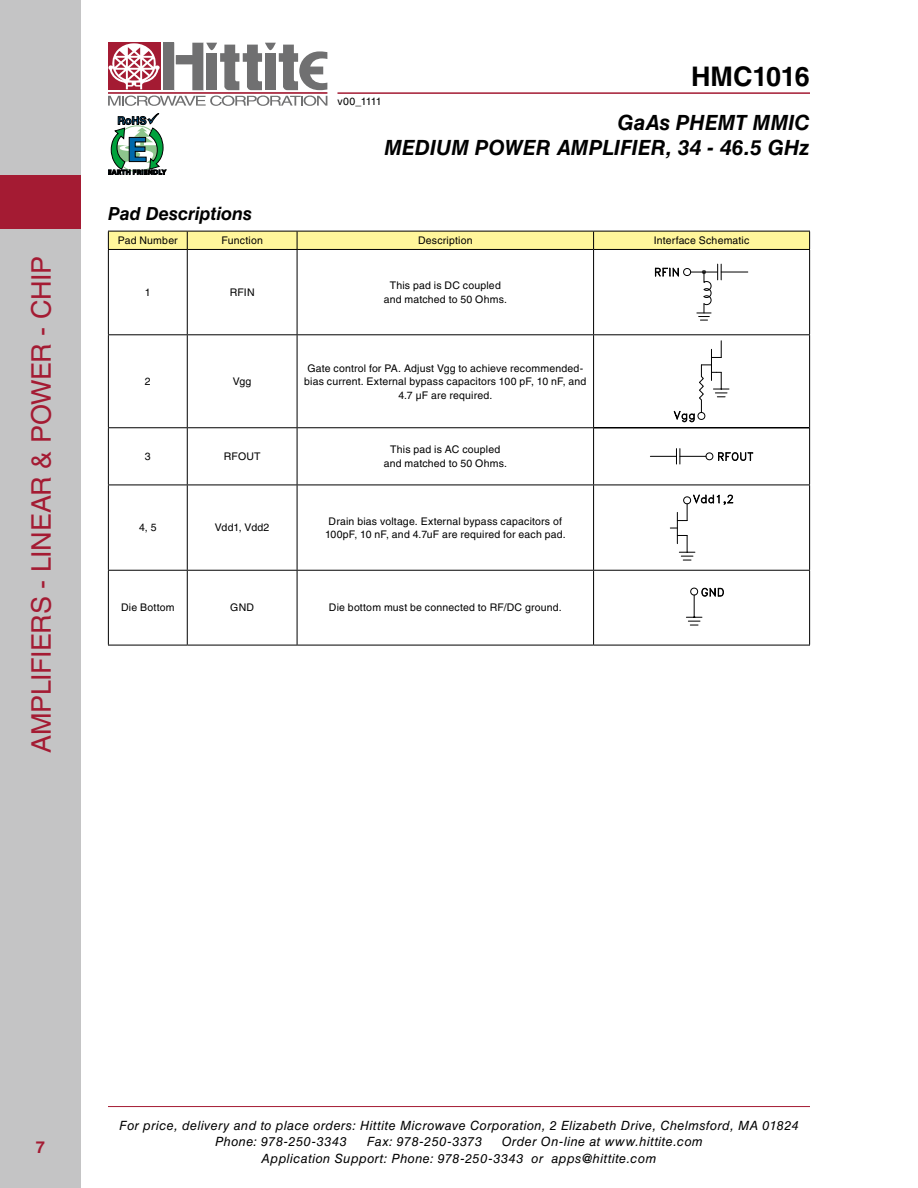
<style>
.page{position:relative;width:918px;height:1188px;background:#fff}
.page>*{position:absolute;margin:0;border:0;box-sizing:border-box;transform-origin:0 0}
.t1{font:27px "Helvetica LT Std";letter-spacing:-.015em;color:#a41b33}
.t2{font:700 27px "Helvetica LT Std";letter-spacing:-.015em;color:#000}
.t3{font:italic 700 21px/25.2px "Helvetica LT Std";letter-spacing:.005em;color:#000;text-align:right}
.t4{font:italic 700 18px "Helvetica LT Std";letter-spacing:-.005em;color:#000}
.t5{font:700 16.5px "Helvetica LT Std";color:#a41b33}
.t6{font:italic 12.75px/16.5px "Helvetica LT Std";letter-spacing:.035em;color:#000}
.t7{font:10.5px/13.5px "Helvetica LT Std";letter-spacing:.015em;color:#000;text-align:center}
</style>
<div class="page">
<hr style="left:108px;top:1106px;width:702px;height:1px;background:#a41b33">
<hr style="left:338px;top:92px;width:472px;height:2px;background:#a41b33">
<div style="left:163px;top:43px;width:11px;height:47px;background:#707071"></div>
<div style="left:108px;top:43px;width:52px;height:47px;background:#a41b33"></div>
<hr style="left:108px;top:92px;width:219px;height:2px;background:#a41b33">
<svg style="left:176px;top:43px;width:151px;height:47px"></svg>
<svg style="left:108px;top:96px;width:219px;height:10px"></svg>
<svg style="left:108px;top:43px;width:52px;height:46px"></svg>
<svg style="left:108px;top:113px;width:58px;height:62px"></svg>
<div style="left:0;top:0;width:81px;height:1188px;background:#c4c4c5"></div>
<div style="left:0;top:175px;width:81px;height:54px;background:#a41b33"></div>
<hr style="left:594px;top:427px;width:215px;height:2px;background:#000">
<svg style="left:108px;top:231px;width:702px;height:18px;background:#f3eb94"></svg>
<hr style="left:108px;top:249px;width:79px;height:1px;background:#000">
<hr style="left:108px;top:250px;width:1px;height:84px;background:#000">
<hr style="left:187px;top:249px;width:110px;height:1px;background:#000">
<hr style="left:187px;top:250px;width:1px;height:84px;background:#000">
<hr style="left:297px;top:249px;width:297px;height:1px;background:#000">
<hr style="left:297px;top:250px;width:1px;height:84px;background:#000">
<hr style="left:594px;top:249px;width:216px;height:1px;background:#000">
<hr style="left:593px;top:250px;width:1px;height:84px;background:#000">
<hr style="left:809px;top:250px;width:1px;height:84px;background:#000">
<hr style="left:108px;top:334px;width:79px;height:1px;background:#000">
<hr style="left:108px;top:335px;width:1px;height:92px;background:#000">
<hr style="left:187px;top:334px;width:110px;height:1px;background:#000">
<hr style="left:187px;top:335px;width:1px;height:92px;background:#000">
<hr style="left:297px;top:334px;width:297px;height:1px;background:#000">
<hr style="left:297px;top:335px;width:1px;height:92px;background:#000">
<hr style="left:594px;top:334px;width:216px;height:1px;background:#000">
<hr style="left:593px;top:335px;width:1px;height:92px;background:#000">
<hr style="left:809px;top:335px;width:1px;height:93px;background:#000">
<hr style="left:108px;top:427px;width:79px;height:1px;background:#000">
<hr style="left:108px;top:428px;width:1px;height:57px;background:#000">
<hr style="left:187px;top:427px;width:110px;height:1px;background:#000">
<hr style="left:187px;top:428px;width:1px;height:57px;background:#000">
<hr style="left:297px;top:427px;width:297px;height:1px;background:#000">
<hr style="left:297px;top:428px;width:1px;height:57px;background:#000">
<hr style="left:593px;top:428px;width:1px;height:57px;background:#000">
<hr style="left:809px;top:428px;width:1px;height:57px;background:#000">
<hr style="left:108px;top:485px;width:79px;height:1px;background:#000">
<hr style="left:108px;top:485px;width:1px;height:85px;background:#000">
<hr style="left:187px;top:485px;width:110px;height:1px;background:#000">
<hr style="left:187px;top:485px;width:1px;height:85px;background:#000">
<hr style="left:297px;top:485px;width:297px;height:1px;background:#000">
<hr style="left:297px;top:485px;width:1px;height:85px;background:#000">
<hr style="left:594px;top:485px;width:216px;height:1px;background:#000">
<hr style="left:593px;top:485px;width:1px;height:85px;background:#000">
<hr style="left:809px;top:485px;width:1px;height:85px;background:#000">
<hr style="left:108px;top:570px;width:79px;height:1px;background:#000">
<hr style="left:108px;top:571px;width:1px;height:74px;background:#000">
<hr style="left:187px;top:570px;width:110px;height:1px;background:#000">
<hr style="left:187px;top:571px;width:1px;height:74px;background:#000">
<hr style="left:297px;top:570px;width:297px;height:1px;background:#000">
<hr style="left:297px;top:571px;width:1px;height:74px;background:#000">
<hr style="left:594px;top:570px;width:216px;height:1px;background:#000">
<hr style="left:593px;top:571px;width:1px;height:74px;background:#000">
<hr style="left:809px;top:571px;width:1px;height:74px;background:#000">
<hr style="left:108px;top:645px;width:79px;height:1px;background:#000">
<hr style="left:187px;top:645px;width:110px;height:1px;background:#000">
<hr style="left:297px;top:645px;width:297px;height:1px;background:#000">
<hr style="left:594px;top:645px;width:216px;height:1px;background:#000">
<svg style="left:655px;top:264px;width:93px;height:57px"></svg>
<hr style="left:711px;top:349px;width:1px;height:31px;background:#000">
<svg style="left:711px;top:341px;width:11px;height:17px"></svg>
<svg style="left:674px;top:365px;width:55px;height:57px"></svg>
<svg style="left:650px;top:449px;width:103px;height:15px"></svg>
<hr style="left:677px;top:512px;width:1px;height:32px;background:#000">
<svg style="left:677px;top:535px;width:18px;height:26px"></svg>
<svg style="left:677px;top:494px;width:56px;height:27px"></svg>
<svg style="left:686px;top:588px;width:38px;height:38px"></svg>
<h1 class="t1" style="left:26px;top:753px;width:499px;rotate:-90deg">Amplifiers - Linear &amp; Power - Chip</h1>
<p class="t7" style="left:338px;top:94px;width:46px">v00_1111</p>
<h1 class="t2" style="left:691px;top:60px;width:120px">HMC1016</h1>
<h3 class="t4" style="left:108px;top:203px;width:145px">Pad Descriptions</h3>
<h2 class="t3" style="left:384px;top:109px;width:427px">GaAs PHEMT MMIC<br>MEDIUM POWER AMPLIFIER, 34 - 46.5 GHz</h2>
<p class="t7" style="left:118px;top:234px;width:61px">Pad Number</p>
<p class="t7" style="left:221px;top:234px;width:43px">Function</p>
<p class="t7" style="left:418px;top:234px;width:56px">Description</p>
<p class="t7" style="left:654px;top:234px;width:97px">I nterface Schematic</p>
<p class="t7" style="left:145px;top:285px;width:7px">1</p>
<p class="t7" style="left:230px;top:285px;width:7px">RFIN</p>
<p class="t7" style="left:384px;top:279px;width:125px">This pad is DC coupled and matched to 50 Ohms.</p>
<p class="t7" style="left:145px;top:375px;width:7px">2</p>
<p class="t7" style="left:233px;top:375px;width:20px">Vgg</p>
<p class="t7" style="left:304px;top:361px;width:284px">Gate control for PA. Adjust Vgg to achieve recommended&shy;bias current. External bypass capacitors 100 pF, 10 nF, and<br>4.7 μF are required.</p>
<p class="t7" style="left:145px;top:450px;width:7px">3</p>
<p class="t7" style="left:224px;top:450px;width:9px">RFO</p>
<p class="t7" style="left:246px;top:450px;width:16px">UT</p>
<p class="t7" style="left:384px;top:443px;width:125px">This pad is AC coupled and matched to 50 Ohms.</p>
<p class="t7" style="left:139px;top:521px;width:19px">4, 5</p>
<p class="t7" style="left:215px;top:521px;width:56px">Vdd1, Vdd2</p>
<p class="t7" style="left:325px;top:514px;width:242px">Drain bias voltage. External bypass capacitors of<br>100pF, 10 nF, and 4.7uF are required for each pad.</p>
<p class="t7" style="left:121px;top:601px;width:55px">Die Bottom</p>
<p class="t7" style="left:230px;top:601px;width:25px">GND</p>
<p class="t7" style="left:329px;top:601px;width:234px">Die bottom must be connected to RF/DC ground.</p>
<h3 class="t5" style="left:36px;top:1138px;width:11px">7</h3>
<p class="t6" style="left:215px;top:1117px;width:585px;text-indent:-96px">For price, delivery and to place orders: Hittite Microwave Corporation, 2 Elizabeth Drive, Chelmsford, MA 01824<br>Phone: 978-250-3343</p>
<p class="t6" style="left:262px;top:1133px;width:443px;text-indent:240px">Order On-line at www.hittite.com<br>Application Support: Phone: 978-250-3343 or apps@hittite.com</p>
<p class="t6" style="left:367px;top:1133px;width:117px">Fax: 978-250-3373</p>
</div>
